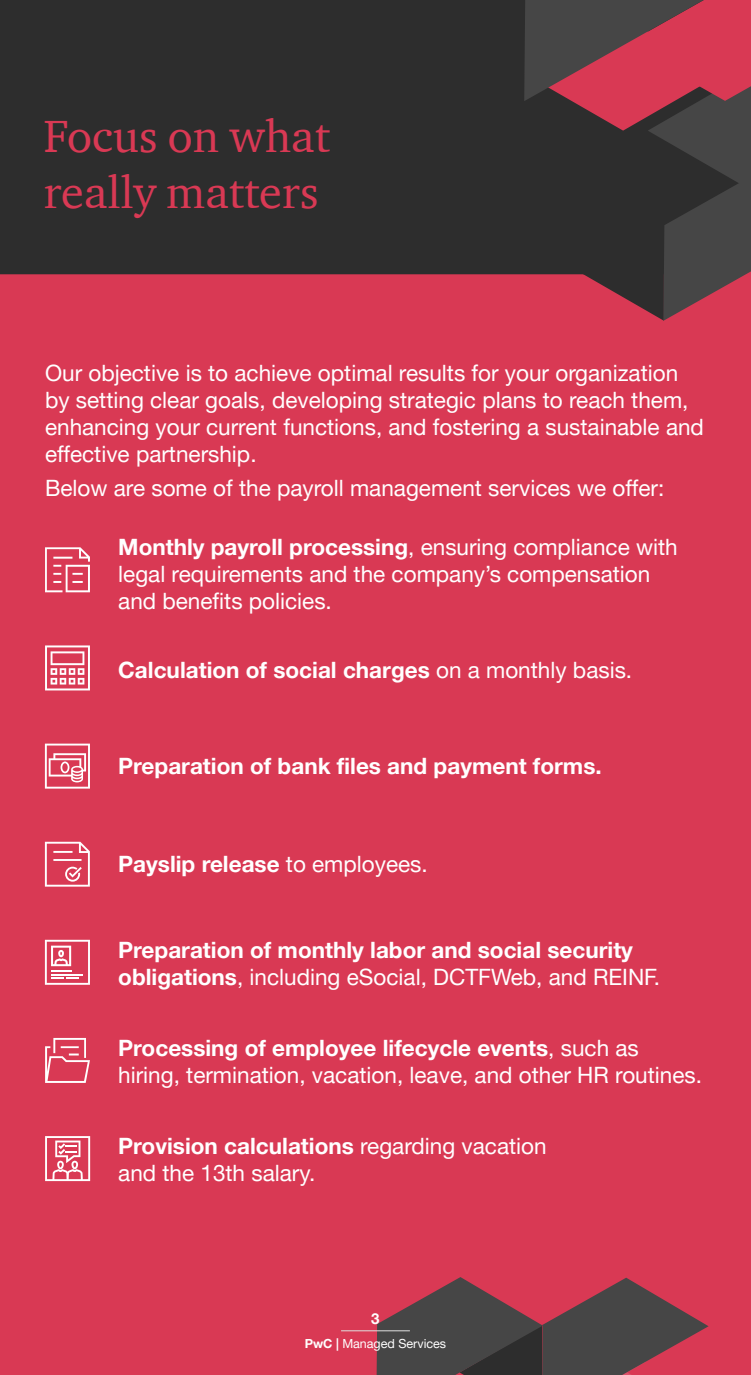
<style>
.page{position:relative;width:751px;height:1375px;background:#fff}
.page>*{position:absolute;margin:0;border:0;box-sizing:border-box;transform-origin:0 0}
.t1{font:46.25px/55.5px "ITC Charter Com";color:#d93954}
.t2{font:22.5px/27px "Helvetica Neue LT Pro";color:#fff}
.t3{font:700 22.5px/27px "Helvetica Neue LT Pro";color:#fff}
.t4{font:700 15px "Helvetica Neue LT Pro";color:#fff}
.t5{font:12.5px "Helvetica Neue LT Pro";color:#fff}
.s1{font-weight:700}
.s2{font-weight:400}
</style>
<div class="page">
<div style="left:0;top:0;width:750px;height:1375px;background:#2d2d2d"></div>
<div style="left:0;top:274px;width:750px;height:1101px;background:#d93954"></div>
<svg style="left:376px;top:1277px;width:374px;height:98px;background:#7e3f4a"></svg>
<svg style="left:426px;top:0;width:324px;height:346px"></svg>
<svg style="left:45px;top:547px;width:45px;height:45px;background:#e26d81"></svg>
<svg style="left:45px;top:645px;width:45px;height:45px;background:#e78595"></svg>
<svg style="left:45px;top:744px;width:45px;height:45px;background:#e67e90"></svg>
<svg style="left:45px;top:940px;width:45px;height:45px;background:#e57c8e"></svg>
<svg style="left:45px;top:842px;width:45px;height:45px;background:#e26c80"></svg>
<svg style="left:45px;top:1038px;width:45px;height:45px;background:#e1687c"></svg>
<svg style="left:45px;top:1136px;width:45px;height:45px;background:#e67f90"></svg>
<hr style="left:341px;top:1331px;width:68px;height:1px;background:#dedede">
<h1 class="t1" style="left:44px;top:108px;width:288px">Focus on what really matters</h1>
<p class="t2" style="left:45px;top:359px;width:660px">Our objective is to achieve optimal results for your organization by setting clear goals, developing strategic plans to reach them, enhancing your current functions, and fostering a sustainable and effective partnership.</p>
<p class="t2" style="left:45px;top:474px;width:620px">Below are some of the payroll management services we offer:</p>
<p class="t2" style="left:118px;top:533px;width:560px"><span class="s1">Monthly payroll processing</span>, ensuring compliance with legal requirements and the company’s compensation and benefits policies.</p>
<p class="t3" style="left:118px;top:656px;width:515px">Calculation of social charges <span class="s2">on a monthly basis.</span></p>
<p class="t3" style="left:118px;top:752px;width:484px">Preparation of bank files and payment forms.</p>
<p class="t3" style="left:118px;top:850px;width:311px">Payslip release <span class="s2">to employees.</span></p>
<p class="t3" style="left:118px;top:936px;width:542px">Preparation of monthly labor and social security obligations<span class="s2">, including eSocial, DCTFWeb, and REINF.</span></p>
<p class="t2" style="left:118px;top:1034px;width:585px"><span class="s1">Processing of employee lifecycle events</span>, such as hiring, termination, vacation, leave, and other HR routines.</p>
<p class="t2" style="left:118px;top:1132px;width:429px"><span class="s1">Provision calculations</span> regarding vacation and the 13th salary.</p>
<p class="t4" style="left:371px;top:1309px;width:10px">3</p>
<p class="t5" style="left:304px;top:1336px;width:143px"><span class="s1">PwC |</span> Managed Services</p>
</div>
